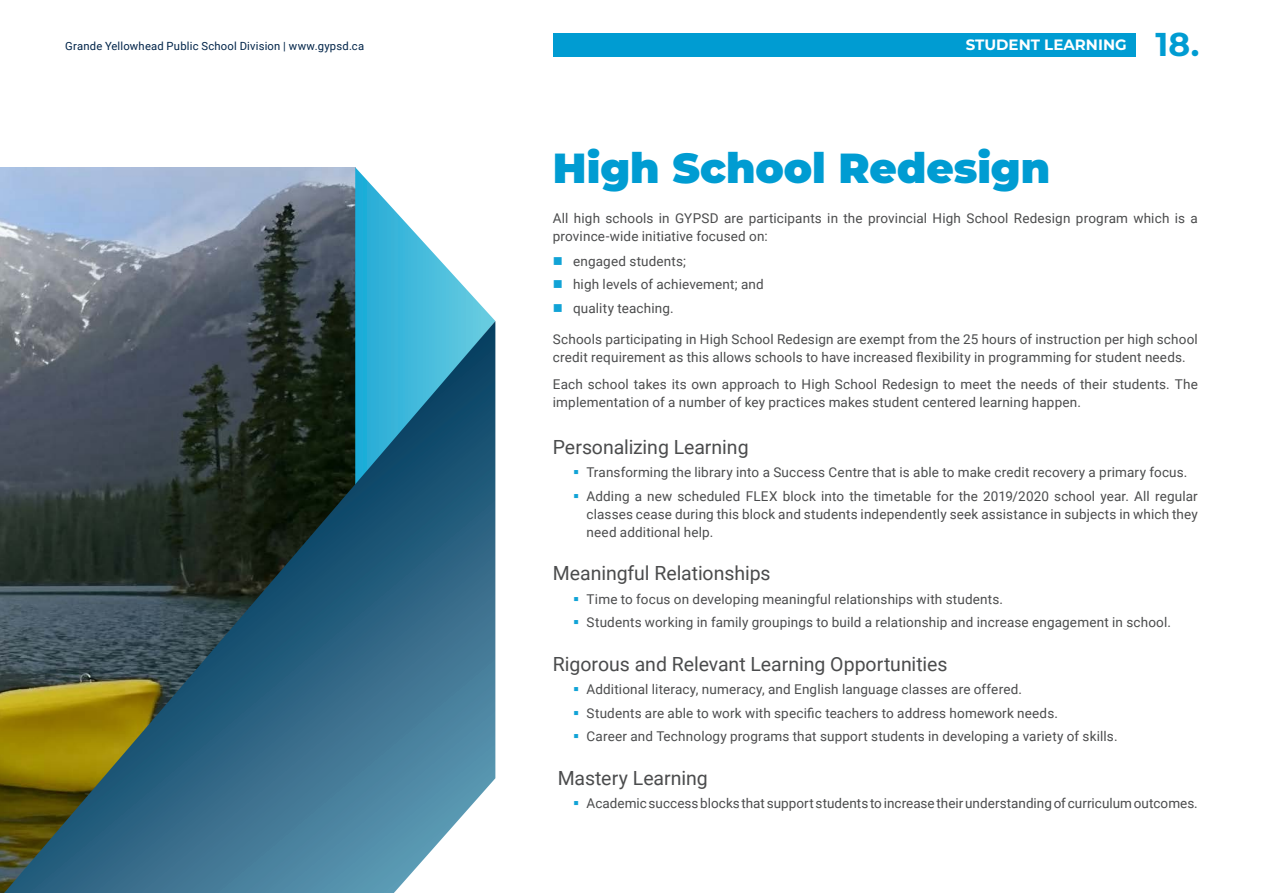
<style>
.page{position:relative;width:1263px;height:893px;background:#fff}
.page>*{position:absolute;margin:0;border:0;box-sizing:border-box;transform-origin:0 0}
.Headline-Body{font:900 42px "Montserrat";color:#009cd2}
.t1{font:700 33px "Montserrat";color:#009cd2}
.Sub_Header_15{font:19.5px "Roboto";letter-spacing:-.005em;color:#4b4c4d}
.t2{font:700 15px "Montserrat";color:#fff}
.t3{font:15px "Vistol Sans";color:#fff}
.Body_9{font:13.5px/18px "Roboto";letter-spacing:.01em;color:#4b4c4d}
.t4{font:11.25px "Roboto";letter-spacing:.02em;color:#002449}
.s1{color:#11a3d6}
</style>
<div class="page">
<div style="left:553px;top:33px;width:582px;height:24px;background:#009cd2"></div>
<img style="left:0;top:167px;width:355px;height:726px">
<svg style="left:355px;top:167px;width:140px;height:154px"></svg>
<svg style="left:4px;top:321px;width:491px;height:572px;background:#3c606a"></svg>
<p class="t4" style="left:65px;top:38px;width:301px">Grande Yellowhead Public School Division | www.gypsd.ca</p>
<p class="t2" style="left:966px;top:34px;width:162px">STUDENT LEARNING</p>
<p class="t3" style="left:1000px;top:37px;width:132px">STUDENT LEARNING</p>
<h2 class="t1" style="left:1156px;top:20px;width:45px">18.</h2>
<p class="Headline-Body" style="left:553px;top:136px;width:499px">High School Redesign</p>
<p class="Body_9" style="left:553px;top:209px;width:646px">All high schools in GYPSD are participants in the provincial High School Redesign program which is a province-wide initiative focused on:</p>
<p class="Body_9" style="left:553px;top:251px;width:135px"><span class="s1">■</span> engaged students;</p>
<p class="Body_9" style="left:553px;top:275px;width:212px"><span class="s1">■</span> high levels of achievement; and</p>
<p class="Body_9" style="left:553px;top:298px;width:122px"><span class="s1">■</span> quality teaching.</p>
<p class="Body_9" style="left:553px;top:330px;width:646px">Schools participating in High School Redesign are exempt from the 25 hours of instruction per high school credit requirement as this allows schools to have increased flexibility in programming for student needs.</p>
<p class="Body_9" style="left:553px;top:374px;width:646px">Each school takes its own approach to High School Redesign to meet the needs of their students. The implementation of a number of key practices makes student centered learning happen.</p>
<p class="Sub_Header_15" style="left:553px;top:433px;width:197px">Personalizing Learning</p>
<p class="Body_9" style="left:573px;top:463px;width:616px"><span class="s1">▪</span> Transforming the library into a Success Centre that is able to make credit recovery a primary focus.</p>
<p class="Body_9" style="left:587px;top:486px;width:613px;text-align:justify;text-indent:-14px"><span class="s1">▪</span> Adding a new scheduled FLEX block into the timetable for the 2019/2020 school year. All regular classes cease during this block and students independently seek assistance in subjects in which they need additional help.</p>
<p class="Sub_Header_15" style="left:553px;top:560px;width:219px">Meaningful Relationships</p>
<p class="Body_9" style="left:573px;top:589px;width:431px"><span class="s1">▪</span> Time to focus on developing meaningful relationships with students.</p>
<p class="Body_9" style="left:573px;top:613px;width:599px"><span class="s1">▪</span> Students working in family groupings to build a relationship and increase engagement in school.</p>
<p class="Sub_Header_15" style="left:553px;top:650px;width:396px">Rigorous and Relevant Learning Opportunities</p>
<p class="Body_9" style="left:573px;top:680px;width:450px"><span class="s1">▪</span> Additional literacy, numeracy, and English language classes are offered.</p>
<p class="Body_9" style="left:573px;top:703px;width:486px"><span class="s1">▪</span> Students are able to work with specific teachers to address homework needs.</p>
<p class="Body_9" style="left:573px;top:727px;width:546px"><span class="s1">▪</span> Career and Technology programs that support students in developing a variety of skills.</p>
<p class="Sub_Header_15" style="left:558px;top:764px;width:152px">Mastery Learning</p>
<p class="Body_9" style="left:573px;top:794px;width:626px"><span class="s1">▪</span> Academic success blocks that support students to increase their understanding of curriculum outcomes.</p>
</div>
